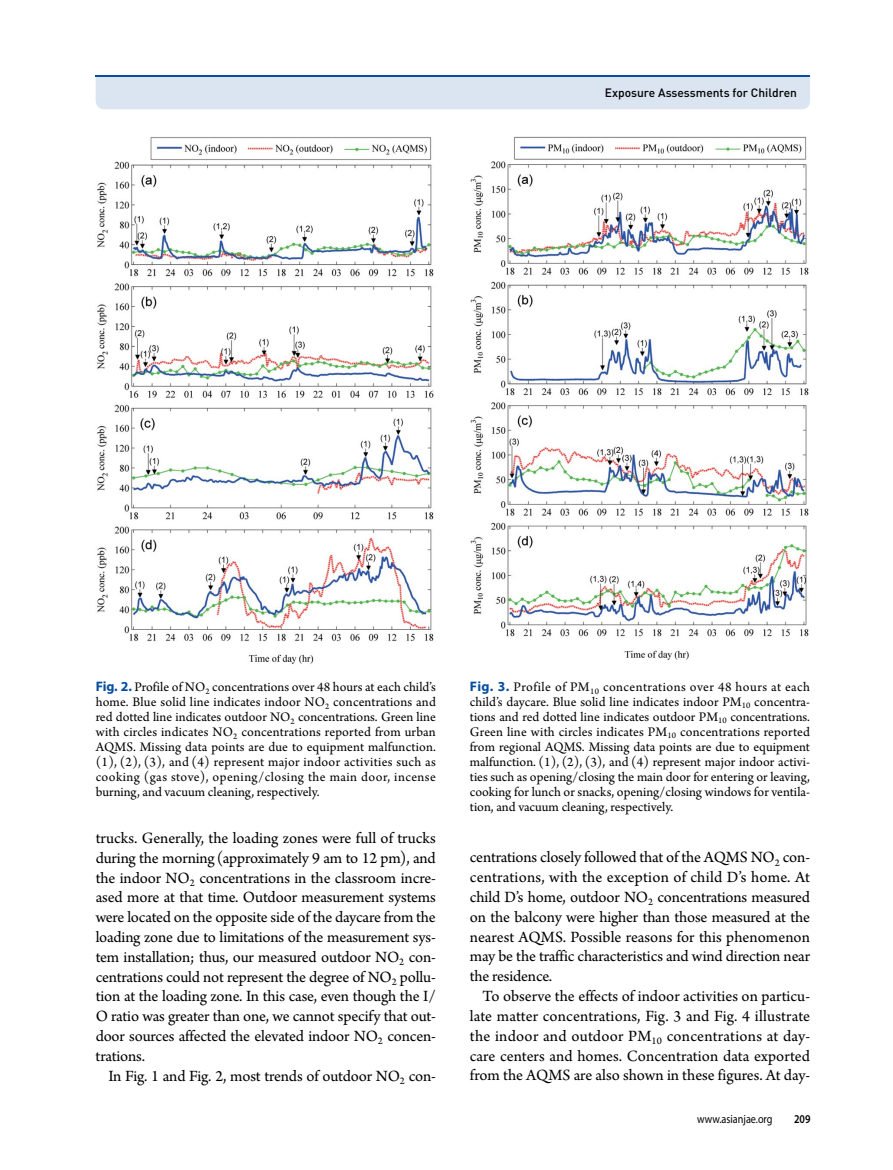
<style>
.page{position:relative;width:893px;height:1170px;background:#fff}
.page>*{position:absolute;margin:0;border:0;box-sizing:border-box;transform-origin:0 0}
.t1{font:16.5px "Arno Pro";letter-spacing:-.01em;color:#000}
.t2{font:16.5px "Arno Pro";letter-spacing:.015em;color:#000}
.t3{font:13.8px/15px "Arno Pro";color:#000;text-align:justify}
.t4{font:500 12px "DIN";color:#000}
.t5{font:12px "Myriad Pro";color:#000;scale:.85 1}
.t6{font:600 12px "Myriad Pro";color:#000;scale:.85 1}
.s1{font-family:"Myriad Pro";font-weight:700;color:#074e9f}
</style>
<div class="page">
<div style="left:96px;top:77px;width:714px;height:32px;background:#dae5f1"></div>
<hr style="left:96px;top:75px;width:714px;height:2px;background:#074e9f">
<img style="left:97px;top:137px;width:337px;height:527px">
<img style="left:470px;top:136px;width:339px;height:524px">
<p class="t4" style="left:605px;top:85px;width:194px">Exposure Assessments for Children</p>
<p class="t3" style="left:96px;top:680px;width:342px"><span class="s1">Fig. 2.</span> Profile of NO<sub>2</sub> concentrations over 48 hours at each child’s home. Blue solid line indicates indoor NO<sub>2</sub> concentrations and red dotted line indicates outdoor NO<sub>2</sub> concentrations. Green line with circles indicates NO<sub>2</sub> concentrations reported from urban AQMS. Missing data points are due to equipment malfunction. (1), (2), (3), and (4) represent major indoor activities such as cooking (gas stove), opening/closing the main door, incense burning, and vacuum cleaning, respectively.</p>
<p class="t3" style="left:470px;top:680px;width:342px"><span class="s1">Fig. 3.</span> Profile of PM<sub>10</sub> concentrations over 48 hours at each child’s daycare. Blue solid line indicates indoor PM<sub>10</sub> concentra&shy;tions and red dotted line indicates outdoor PM<sub>10</sub> concentrations.<br>Green line with circles indicates PM<sub>10</sub> concentrations reported from regional AQMS. Missing data points are due to equipment malfunction. (1), (2), (3), and (4) represent major indoor activi&shy;ties such as opening/closing the main door for entering or leaving, cooking for lunch or snacks, opening/closing windows for ventila&shy;tion, and vacuum cleaning, respectively.</p>
<p class="t1" style="left:96px;top:828px;width:342px">trucks. Generally, the loading zones were full of trucks</p>
<p class="t1" style="left:96px;top:848px;width:342px">during the morning (approximately 9 am to 12 pm), and</p>
<p class="t1" style="left:96px;top:868px;width:340px">the indoor NO<sub>2</sub> concentrations in the classroom incre-</p>
<p class="t1" style="left:96px;top:887px;width:342px">ased more at that time. Outdoor measurement systems</p>
<p class="t1" style="left:96px;top:907px;width:342px">were located on the opposite side of the daycare from the</p>
<p class="t1" style="left:96px;top:927px;width:342px">loading zone due to limitations of the measurement sys-</p>
<p class="t1" style="left:96px;top:947px;width:342px">tem installation; thus, our measured outdoor NO<sub>2</sub> con-</p>
<p class="t1" style="left:96px;top:967px;width:342px">centrations could not represent the degree of NO<sub>2</sub> pollu-</p>
<p class="t1" style="left:96px;top:986px;width:342px">tion at the loading zone. In this case, even though the I/</p>
<p class="t1" style="left:96px;top:1006px;width:342px">O ratio was greater than one, we cannot specify that out-</p>
<p class="t1" style="left:96px;top:1026px;width:342px">door sources affected the elevated indoor NO<sub>2</sub> concen-</p>
<p class="t1" style="left:96px;top:1046px;width:51px">trations.</p>
<p class="t1" style="left:108px;top:1066px;width:329px">In Fig. 1 and Fig. 2, most trends of outdoor NO<sub>2</sub> con-</p>
<p class="t1" style="left:470px;top:848px;width:342px">centrations closely followed that of the AQMS NO<sub>2</sub> con-</p>
<p class="t2" style="left:470px;top:867px;width:342px">centrations, with the exception of child D’s home. At</p>
<p class="t1" style="left:470px;top:887px;width:342px">child D’s home, outdoor NO<sub>2</sub> concentrations measured</p>
<p class="t1" style="left:470px;top:907px;width:342px">on the balcony were higher than those measured at the</p>
<p class="t1" style="left:470px;top:927px;width:342px">nearest AQMS. Possible reasons for this phenomenon</p>
<p class="t1" style="left:470px;top:947px;width:342px">may be the traffic characteristics and wind direction near</p>
<p class="t1" style="left:470px;top:966px;width:84px">the residence.</p>
<p class="t1" style="left:483px;top:986px;width:329px">To observe the effects of indoor activities on particu-</p>
<p class="t1" style="left:470px;top:1006px;width:342px">late matter concentrations, Fig. 3 and Fig. 4 illustrate</p>
<p class="t2" style="left:470px;top:1026px;width:342px">the indoor and outdoor PM<sub>10</sub> concentrations at day-</p>
<p class="t1" style="left:470px;top:1046px;width:342px">care centers and homes. Concentration data exported</p>
<p class="t1" style="left:470px;top:1065px;width:342px">from the AQMS are also shown in these figures. At day-</p>
<p class="t5" style="left:697px;top:1111px;width:90px">www.asianjae.org</p>
<p class="t6" style="left:794px;top:1111px;width:21px">209</p>
</div>
